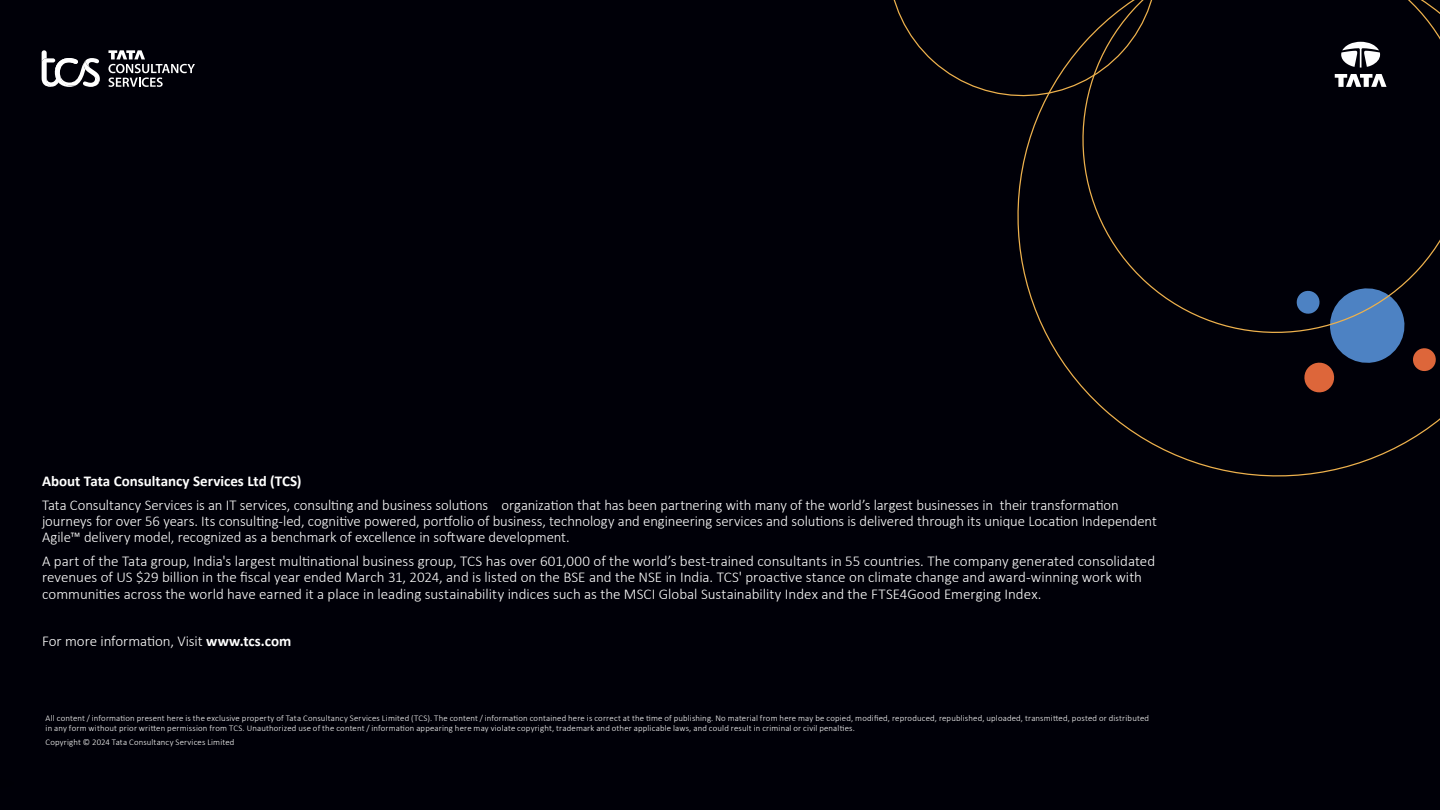
<style>
.page{position:relative;width:1440px;height:810px;background:#000008}
.page>*{position:absolute;margin:0;border:0;box-sizing:border-box;transform-origin:0 0}
.t1{font:300 15px/16.2px "Calibri";color:#fff}
.t2{font:700 15px "Calibri";color:#fff}
.t3{font:300 8.75px/10px "Calibri";letter-spacing:.02em;color:#fff}
.s1{font-weight:700}
</style>
<div class="page">
<svg style="left:893px;top:0;width:96px;height:92px"></svg>
<svg style="left:989px;top:0;width:451px;height:477px"></svg>
<svg style="left:108px;top:50px;width:87px;height:37px"></svg>
<svg style="left:42px;top:50px;width:58px;height:37px"></svg>
<svg style="left:1341px;top:42px;width:39px;height:26px"></svg>
<svg style="left:1335px;top:74px;width:52px;height:13px"></svg>
<p class="t2" style="left:42px;top:470px;width:261px">About Tata Consultancy Services Ltd (TCS)</p>
<p class="t1" style="left:42px;top:497px;width:1116px">Tata Consultancy Services is an IT services, consulting and business solutions organization that has been partnering with many of the world’s largest businesses in their transformation journeys for over 56 years. Its consulting-led, cognitive powered, portfolio of business, technology and engineering services and solutions is delivered through its unique Location Independent<br>Agile™ delivery model, recognized as a benchmark of excellence in software development.</p>
<p class="t1" style="left:42px;top:553px;width:1115px">A part of the Tata group, India's largest multinational business group, TCS has over 601,000 of the world’s best-trained consultants in 55 countries. The company generated consolidated revenues of US $29 billion in the fiscal year ended March 31, 2024, and is listed on the BSE and the NSE in India. TCS' proactive stance on climate change and award-winning work with communities across the world have earned it a place in leading sustainability indices such as the MSCI Global Sustainability Index and the FTSE4Good Emerging Index.</p>
<p class="t1" style="left:42px;top:633px;width:251px">For more information, Visit <span class="s1">www.tcs.com</span></p>
<p class="t3" style="left:46px;top:713px;width:1105px">All content / information present here is the exclusive property of Tata Consultancy Services Limited (TCS). The content / information contained here is correct at the time of publishing. No material from here may be copied, modified, reproduced, republished, uploaded, transmitted, posted or distributed in any form without prior written permission from TCS. Unauthorized use of the content / information appearing here may violate copyright, trademark and other applicable laws, and could result in criminal or civil penalties.</p>
<p class="t3" style="left:46px;top:737px;width:190px">Copyright © 2024 Tata Consultancy Services Limited</p>
</div>
